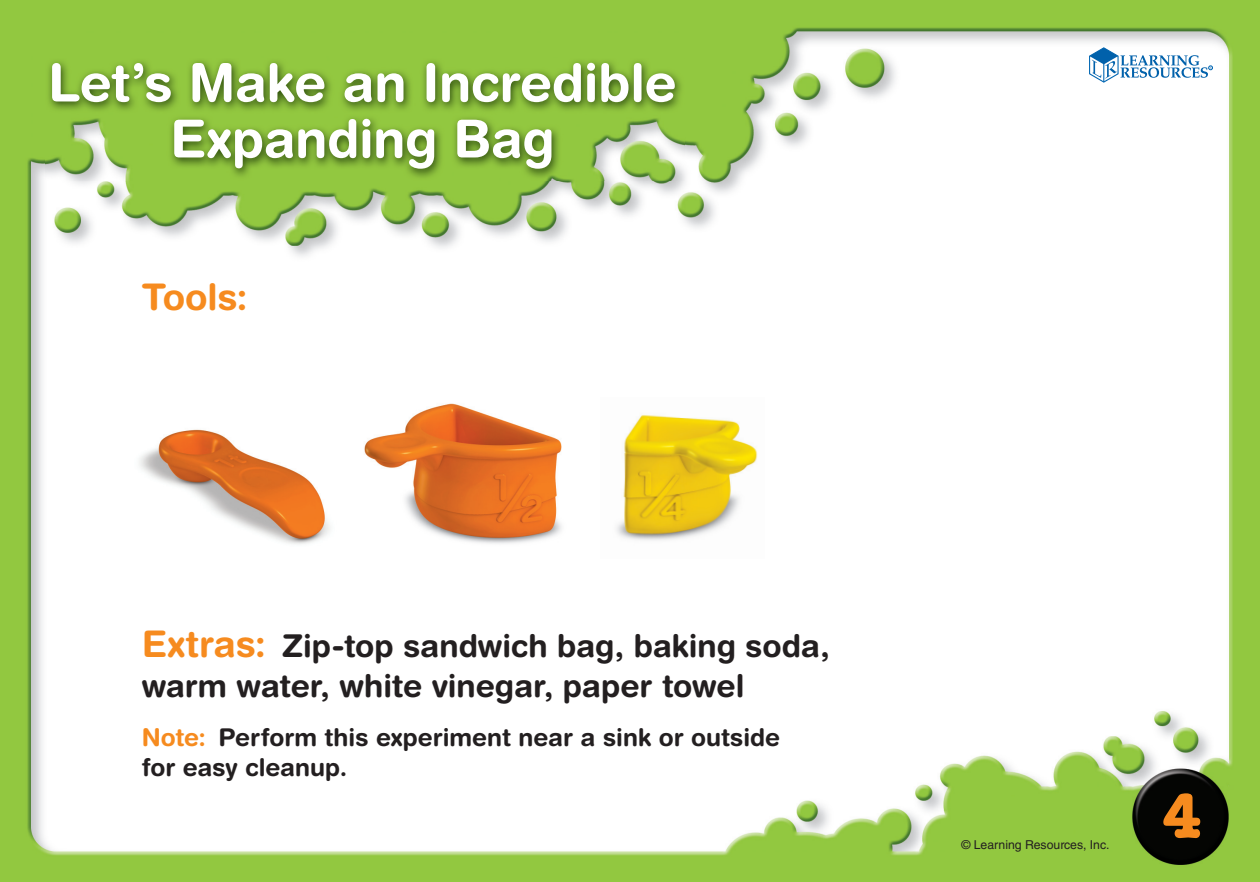
<style>
.page{position:relative;width:1260px;height:882px;background:#fff}
.page>*{position:absolute;margin:0;border:0;box-sizing:border-box;transform-origin:0 0}
.t1{font:700 63px "American Typewriter Std";color:#f68b1f}
.t2{font:700 52.5px/56px "Helvetica Rounded LT Std";letter-spacing:-.005em;color:#fff;text-align:center}
.t3{font:700 36.75px "Helvetica Rounded LT Std";letter-spacing:-.005em;color:#f68b1f}
.t4{font:700 31.5px/40.2px "Helvetica Rounded LT Std";color:#231f20}
.t5{font:700 24.5px/29.8px "Helvetica Rounded LT Std";color:#231f20}
.t6{font:12.25px "Helvetica LT Std";color:#231f20}
.s1{font-size:36.75px;color:#f68b1f}
.s2{color:#f68b1f}
</style>
<div class="page">
<img style="left:0;top:0;width:1260px;height:882px">
<svg style="left:1088px;top:47px;width:125px;height:36px"></svg>
<img style="left:46px;top:58px;width:638px;height:122px">
<img style="left:362px;top:392px;width:218px;height:165px">
<img style="left:601px;top:397px;width:163px;height:162px">
<img style="left:131px;top:400px;width:214px;height:156px">
<h2 class="t2" style="left:48px;top:59px;width:630px">Let’s Make an Incredible<br>Expanding Bag</h2>
<p class="t3" style="left:142px;top:283px;width:108px">Tools:</p>
<p class="t4" style="left:142px;top:628px;width:690px"><span class="s1">Extras:</span> Zip-top sandwich bag, baking soda, warm water, white vinegar, paper towel</p>
<p class="t5" style="left:142px;top:725px;width:640px"><span class="s2">Note:</span> Perform this experiment near a sink or outside for easy cleanup.</p>
<p class="t6" style="left:961px;top:840px;width:150px">© Learning Resources, Inc.</p>
<h1 class="t1" style="left:1161px;top:794px;width:43px">4</h1>
</div>
